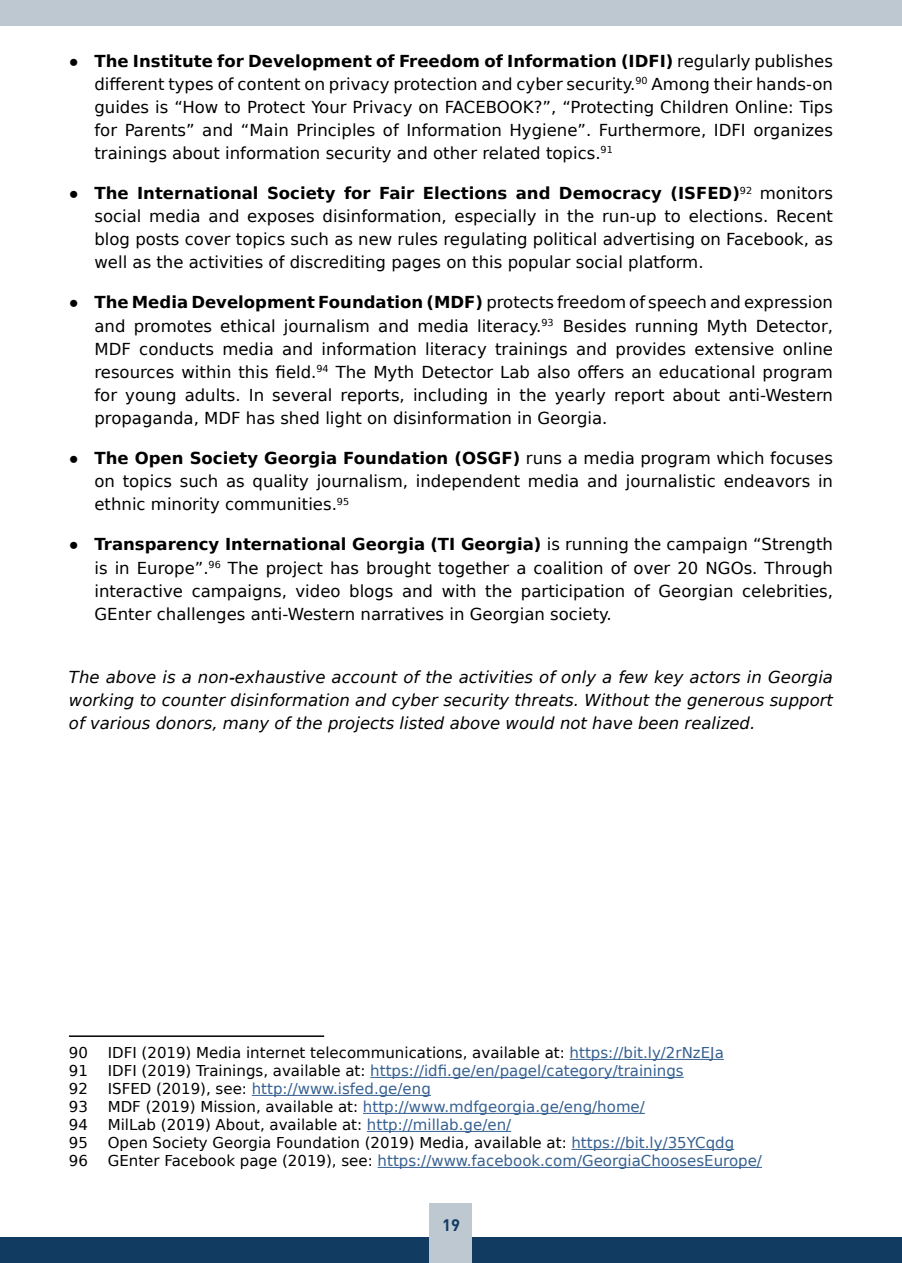
<style>
.page{position:relative;width:902px;height:1263px;background:#fff}
.page>*{position:absolute;margin:0;border:0;box-sizing:border-box;transform-origin:0 0}
.t1{font:16.5px/23.1px "DejaVu Sans";color:#000;text-align:justify}
.t2{font:italic 16.5px/23.1px "DejaVu Sans";color:#000;text-align:justify}
.t3{font:700 16.5px "DIN";color:#113b61}
.t4{font:15px "DejaVu Sans";color:#366091}
.t5{font:15px "DejaVu Sans";color:#000}
.s1{font-family:"Arial";font-weight:700}
.s2{font-weight:700}
.s3{color:#366091}
.s4{color:#000}
</style>
<div class="page">
<div style="left:0;top:0;width:901px;height:26px;background:#bec8d1"></div>
<div style="left:0;top:1237px;width:901px;height:26px;background:#113b61"></div>
<div style="left:429px;top:1203px;width:43px;height:60px;background:#bec8d1"></div>
<hr style="left:69px;top:1035px;width:255px;height:2px;background:#000">
<hr style="left:569px;top:1059px;width:154px;height:1px;background:#366091">
<hr style="left:370px;top:1077px;width:313px;height:1px;background:#366091">
<hr style="left:252px;top:1095px;width:179px;height:1px;background:#366091">
<hr style="left:363px;top:1113px;width:281px;height:1px;background:#366091">
<hr style="left:367px;top:1131px;width:144px;height:1px;background:#366091">
<hr style="left:571px;top:1149px;width:163px;height:1px;background:#366091">
<hr style="left:377px;top:1167px;width:385px;height:1px;background:#366091">
<p class="t1" style="left:94px;top:49px;width:740px;text-indent:-26px"><span class="s1">●</span> <span class="s2">The Institute for Development of Freedom of Information (IDFI)</span> regularly publishes different types of content on privacy protection and cyber security.<sup>90</sup> Among their hands-on guides is “How to Protect Your Privacy on FACEBOOK?”, “Protecting Children Online: Tips for Parents” and “Main Principles of Information Hygiene”. Furthermore, IDFI organizes trainings about information security and other related topics.<sup>91</sup></p>
<p class="t1" style="left:94px;top:181px;width:740px;text-indent:-26px"><span class="s1">●</span> <span class="s2">The International Society for Fair Elections and Democracy (ISFED)</span><sup>92</sup> monitors social media and exposes disinformation, especially in the run-up to elections. Recent blog posts cover topics such as new rules regulating political advertising on Facebook, as well as the activities of discrediting pages on this popular social platform.</p>
<p class="t1" style="left:94px;top:291px;width:740px;text-indent:-26px"><span class="s1">●</span> <span class="s2">The Media Development Foundation (MDF)</span> protects freedom of speech and expression and promotes ethical journalism and media literacy.<sup>93</sup> Besides running Myth Detector, MDF conducts media and information literacy trainings and provides extensive online resources within this field.<sup>94</sup> The Myth Detector Lab also offers an educational program for young adults. In several reports, including in the yearly report about anti-Western propaganda, MDF has shed light on disinformation in Georgia.</p>
<p class="t1" style="left:94px;top:446px;width:740px;text-indent:-26px"><span class="s1">●</span> <span class="s2">The Open Society Georgia Foundation (OSGF)</span> runs a media program which focuses on topics such as quality journalism, independent media and journalistic endeavors in ethnic minority communities.<sup>95</sup></p>
<p class="t1" style="left:94px;top:533px;width:740px;text-indent:-26px"><span class="s1">●</span> <span class="s2">Transparency International Georgia (TI Georgia)</span> is running the campaign “Strength is in Europe”.<sup>96</sup> The project has brought together a coalition of over 20 NGOs. Through interactive campaigns, video blogs and with the participation of Georgian celebrities, GEnter challenges anti-Western narratives in Georgian society.</p>
<p class="t2" style="left:69px;top:665px;width:765px">The above is a non-exhaustive account of the activities of only a few key actors in Georgia working to counter disinformation and cyber security threats. Without the generous support of various donors, many of the projects listed above would not have been realized.</p>
<p class="t5" style="left:69px;top:1041px;width:21px">90</p>
<p class="t5" style="left:108px;top:1041px;width:617px">IDFI (2019) Media internet telecommunications, available at: <span class="s3">https://bit.ly/2rNzEJa</span></p>
<p class="t5" style="left:69px;top:1059px;width:21px">91</p>
<p class="t4" style="left:108px;top:1059px;width:577px"><span class="s4">IDFI (2019) Trainings, available at:</span> https://idfi.ge/en/pagel/category/trainings</p>
<p class="t5" style="left:69px;top:1077px;width:21px">92</p>
<p class="t4" style="left:108px;top:1077px;width:324px"><span class="s4">ISFED (2019), see:</span> http://www.isfed.ge/eng</p>
<p class="t5" style="left:69px;top:1095px;width:21px">93</p>
<p class="t4" style="left:108px;top:1095px;width:538px"><span class="s4">MDF (2019) Mission, available at:</span> http://www.mdfgeorgia.ge/eng/home/</p>
<p class="t5" style="left:69px;top:1113px;width:21px">94</p>
<p class="t5" style="left:108px;top:1113px;width:405px">MilLab (2019) About, available at: <span class="s3">http://millab.ge/en/</span></p>
<p class="t5" style="left:69px;top:1131px;width:21px">95</p>
<p class="t5" style="left:108px;top:1131px;width:628px">Open Society Georgia Foundation (2019) Media, available at: <span class="s3">https://bit.ly/35YCqdg</span></p>
<p class="t5" style="left:69px;top:1149px;width:21px">96</p>
<p class="t4" style="left:108px;top:1149px;width:655px"><span class="s4">GEnter Facebook page (2019), see:</span> https://www.facebook.com/GeorgiaChoosesEurope/</p>
<p class="t3" style="left:442px;top:1214px;width:19px">19</p>
</div>
